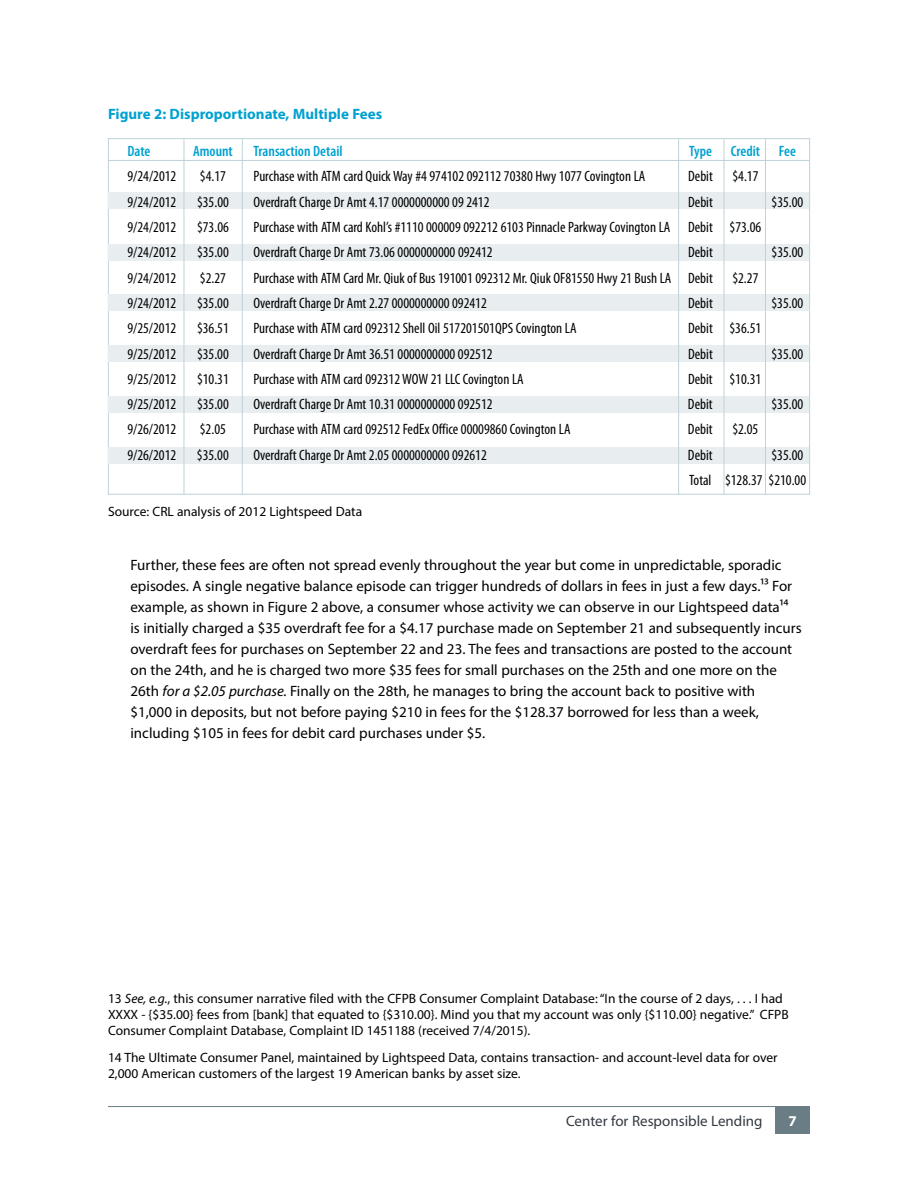
<style>
.page{position:relative;width:918px;height:1188px;background:#fff}
.page>*{position:absolute;margin:0;border:0;box-sizing:border-box;transform-origin:0 0}
.t1{font:condensed 15px/25.3px "Myriad Pro";color:#000;text-align:right}
.t2{font:15px/21px "Myriad Pro";color:#000}
.t3{font:600 condensed 15px "Myriad Pro";color:#00a1d0}
.t4{font:700 15px "Myriad Pro";color:#00a1d0}
.t5{font:15px "Myriad Pro";color:#333a42}
.t6{font:700 15px "Myriad Pro";color:#fff}
.t7{font:13.5px/16.2px "Myriad Pro";color:#000}
.s1{font-style:italic}
</style>
<div class="page">
<hr style="left:108px;top:1106px;width:702px;height:1px;background:#6a7d84">
<div style="left:775px;top:1107px;width:35px;height:27px;background:#6a7d84"></div>
<hr style="left:108px;top:160px;width:702px;height:1px;background:#bfd2d9">
<div style="left:109px;top:192px;width:700px;height:17px;background:#e8edf0"></div>
<div style="left:109px;top:244px;width:700px;height:17px;background:#e8edf0"></div>
<div style="left:109px;top:294px;width:700px;height:17px;background:#e8edf0"></div>
<div style="left:109px;top:345px;width:700px;height:17px;background:#e8edf0"></div>
<div style="left:109px;top:396px;width:700px;height:17px;background:#e8edf0"></div>
<div style="left:109px;top:447px;width:700px;height:17px;background:#e8edf0"></div>
<hr style="left:184px;top:139px;width:1px;height:356px;background:#bfd2d9">
<hr style="left:242px;top:139px;width:1px;height:356px;background:#bfd2d9">
<hr style="left:678px;top:139px;width:1px;height:356px;background:#bfd2d9">
<hr style="left:724px;top:139px;width:1px;height:356px;background:#bfd2d9">
<hr style="left:765px;top:139px;width:1px;height:356px;background:#bfd2d9">
<p class="t4" style="left:108px;top:104px;width:276px">Figure 2: Disproportionate, Multiple Fees</p>
<p class="t3" style="left:128px;top:142px;width:24px">Date</p>
<p class="t3" style="left:193px;top:142px;width:41px">Amount</p>
<p class="t3" style="left:254px;top:142px;width:91px">Transaction Detail</p>
<p class="t3" style="left:689px;top:142px;width:24px">Type</p>
<p class="t3" style="left:731px;top:142px;width:31px">Credit</p>
<p class="t3" style="left:779px;top:142px;width:19px">Fee</p>
<p class="t1" style="left:128px;top:163px;width:50px">9/24/2012</p>
<p class="t1" style="left:200px;top:163px;width:28px">$4.17</p>
<p class="t1" style="left:254px;top:163px;width:393px">Purchase with ATM card Quick Way #4 974102 092112 70380 Hwy 1077 Covington LA</p>
<p class="t1" style="left:688px;top:163px;width:26px">Debit</p>
<p class="t1" style="left:732px;top:163px;width:28px">$4.17</p>
<p class="t1" style="left:128px;top:189px;width:50px">9/24/2012</p>
<p class="t1" style="left:197px;top:189px;width:33px">$35.00</p>
<p class="t1" style="left:254px;top:189px;width:238px">Overdraft Charge Dr Amt 4.17 0000000000 09 2412</p>
<p class="t1" style="left:688px;top:189px;width:26px">Debit</p>
<p class="t1" style="left:772px;top:189px;width:33px">$35.00</p>
<p class="t1" style="left:127px;top:214px;width:50px">9/24/2012</p>
<p class="t1" style="left:197px;top:214px;width:33px">$73.06</p>
<p class="t1" style="left:253px;top:214px;width:509px">Purchase with ATM card Kohl’s #1110 000009 092212 6103 Pinnacle Parkway Covington LA Debit $73.06</p>
<p class="t1" style="left:127px;top:239px;width:50px">9/24/2012</p>
<p class="t1" style="left:197px;top:239px;width:33px">$35.00</p>
<p class="t1" style="left:253px;top:239px;width:241px">Overdraft Charge Dr Amt 73.06 0000000000 092412</p>
<p class="t1" style="left:688px;top:239px;width:26px">Debit</p>
<p class="t1" style="left:772px;top:239px;width:33px">$35.00</p>
<p class="t1" style="left:127px;top:265px;width:50px">9/24/2012</p>
<p class="t1" style="left:200px;top:265px;width:28px">$2.27</p>
<p class="t1" style="left:253px;top:265px;width:461px">Purchase with ATM Card Mr. Qiuk of Bus 191001 092312 Mr. Qiuk OF81550 Hwy 21 Bush LA Debit</p>
<p class="t1" style="left:732px;top:265px;width:28px">$2.27</p>
<p class="t1" style="left:127px;top:290px;width:50px">9/24/2012</p>
<p class="t1" style="left:197px;top:290px;width:33px">$35.00</p>
<p class="t1" style="left:253px;top:290px;width:235px">Overdraft Charge Dr Amt 2.27 0000000000 092412</p>
<p class="t1" style="left:688px;top:290px;width:26px">Debit</p>
<p class="t1" style="left:772px;top:290px;width:33px">$35.00</p>
<p class="t1" style="left:127px;top:315px;width:50px">9/25/2012</p>
<p class="t1" style="left:197px;top:315px;width:33px">$36.51</p>
<p class="t1" style="left:253px;top:315px;width:325px">Purchase with ATM card 092312 Shell Oil 517201501QPS Covington LA</p>
<p class="t1" style="left:688px;top:315px;width:75px">Debit $36.51</p>
<p class="t1" style="left:127px;top:341px;width:50px">9/25/2012</p>
<p class="t1" style="left:197px;top:341px;width:33px">$35.00</p>
<p class="t1" style="left:253px;top:341px;width:241px">Overdraft Charge Dr Amt 36.51 0000000000 092512</p>
<p class="t1" style="left:688px;top:341px;width:26px">Debit</p>
<p class="t1" style="left:772px;top:341px;width:33px">$35.00</p>
<p class="t1" style="left:127px;top:366px;width:50px">9/25/2012</p>
<p class="t1" style="left:197px;top:366px;width:33px">$10.31</p>
<p class="t1" style="left:253px;top:366px;width:272px">Purchase with ATM card 092312 WOW 21 LLC Covington LA</p>
<p class="t1" style="left:688px;top:366px;width:75px">Debit $10.31</p>
<p class="t1" style="left:127px;top:391px;width:50px">9/25/2012</p>
<p class="t1" style="left:197px;top:391px;width:33px">$35.00</p>
<p class="t1" style="left:253px;top:391px;width:241px">Overdraft Charge Dr Amt 10.31 0000000000 092512</p>
<p class="t1" style="left:688px;top:391px;width:26px">Debit</p>
<p class="t1" style="left:771px;top:391px;width:33px">$35.00</p>
<p class="t1" style="left:127px;top:417px;width:50px">9/26/2012</p>
<p class="t1" style="left:200px;top:417px;width:28px">$2.05</p>
<p class="t1" style="left:253px;top:417px;width:319px">Purchase with ATM card 092512 FedEx Office 00009860 Covington LA</p>
<p class="t1" style="left:688px;top:417px;width:26px">Debit</p>
<p class="t1" style="left:732px;top:417px;width:28px">$2.05</p>
<p class="t1" style="left:127px;top:442px;width:50px">9/26/2012</p>
<p class="t1" style="left:197px;top:442px;width:33px">$35.00</p>
<p class="t1" style="left:253px;top:442px;width:235px">Overdraft Charge Dr Amt 2.05 0000000000 092612</p>
<p class="t1" style="left:688px;top:442px;width:26px">Debit</p>
<p class="t1" style="left:689px;top:442px;width:118px">$35.00<br>Total $128.37 $210.00</p>
<p class="t7" style="left:108px;top:503px;width:256px">Source: CRL analysis of 2012 Lightspeed Data</p>
<p class="t2" style="left:130px;top:554px;width:673px">Further, these fees are often not spread evenly throughout the year but come in unpredictable, sporadic episodes. A single negative balance episode can trigger hundreds of dollars in fees in just a few days.13 For example, as shown in Figure 2 above, a consumer whose activity we can observe in our Lightspeed data14 is initially charged a $35 overdraft fee for a $4.17 purchase made on September 21 and subsequently incurs overdraft fees for purchases on September 22 and 23. The fees and transactions are posted to the account on the 24th, and he is charged two more $35 fees for small purchases on the 25th and one more on the 26th <span class="s1">for a $2.05 purchase.</span> Finally on the 28th, he manages to bring the account back to positive with<br>$1,000 in deposits, but not before paying $210 in fees for the $128.37 borrowed for less than a week, including $105 in fees for debit card purchases under $5.</p>
<p class="t7" style="left:108px;top:990px;width:682px">13 <span class="s1">See, e.g.</span>, this consumer narrative filed with the CFPB Consumer Complaint Database: “In the course of 2 days, . . . I had<br>XXXX - {$35.00} fees from [bank] that equated to {$310.00}. Mind you that my account was only {$110.00} negative.” CFPB<br>Consumer Complaint Database, Complaint ID 1451188 (received 7/4/2015).</p>
<p class="t7" style="left:108px;top:1049px;width:671px">14 The Ultimate Consumer Panel, maintained by Lightspeed Data, contains transaction- and account-level data for over<br>2,000 American customers of the largest 19 American banks by asset size.</p>
<p class="t5" style="left:566px;top:1112px;width:198px">Center for Responsible Lending</p>
<p class="t6" style="left:788px;top:1111px;width:10px">7</p>
</div>
